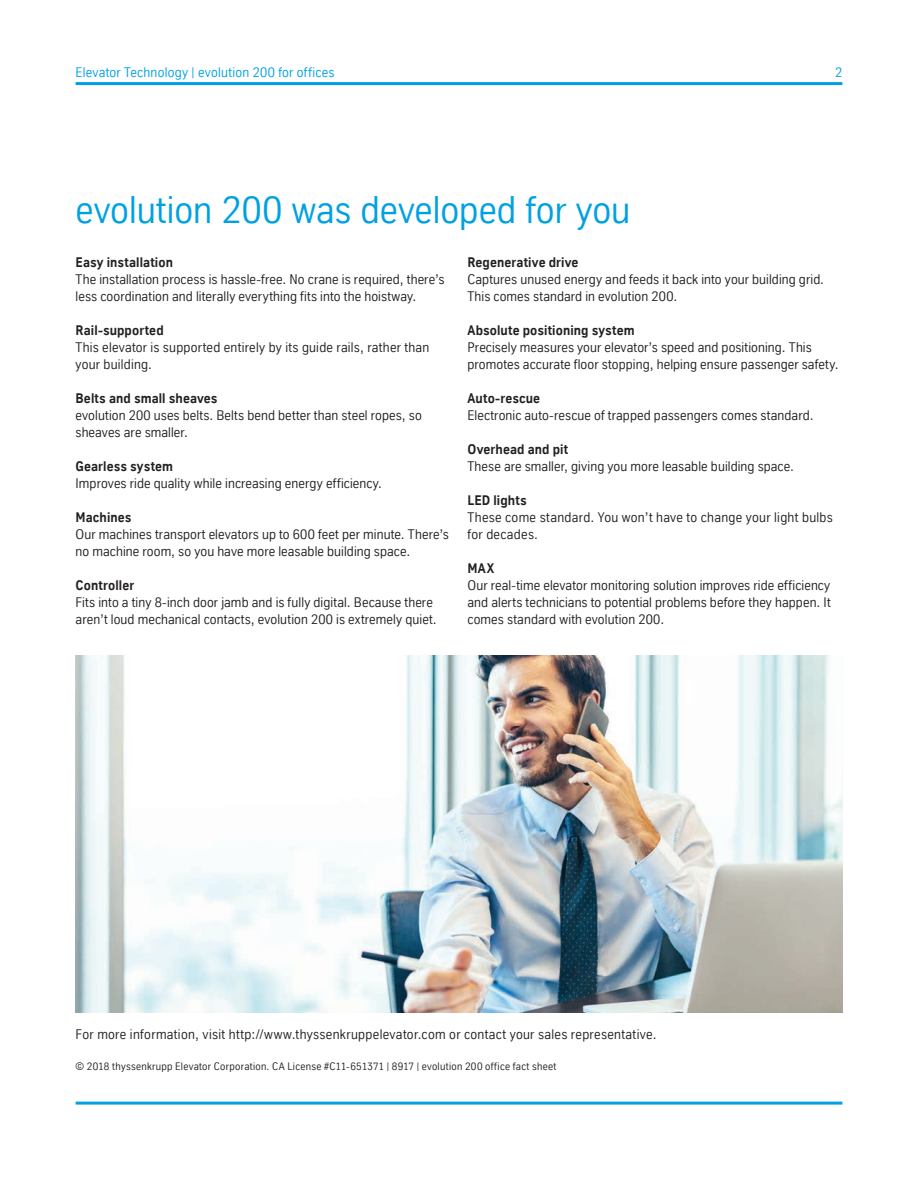
<style>
.page{position:relative;width:918px;height:1188px;background:#fff}
.page>*{position:absolute;margin:0;border:0;box-sizing:border-box;transform-origin:0 0}
.t1{font:37.5px "TK Type";color:#00a1e3}
.t2{font:13.5px/17px "TK Type";letter-spacing:.01em;color:#231f20}
.t3{font:700 13.5px "TK Type";letter-spacing:.01em;color:#231f20}
.t4{font:13.5px "TK Type";letter-spacing:.015em;color:#00a1e3}
.t5{font:10.5px "TK Type";letter-spacing:.025em;color:#231f20}
</style>
<div class="page">
<hr style="left:76px;top:1102px;width:766px;height:3px;background:#00a1e3">
<hr style="left:76px;top:82px;width:766px;height:3px;background:#00a1e3">
<img style="left:76px;top:655px;width:766px;height:358px">
<p class="t4" style="left:76px;top:64px;width:260px">Elevator Technology | evolution 200 for offices</p>
<p class="t4" style="left:835px;top:64px;width:9px">2</p>
<h1 class="t1" style="left:76px;top:189px;width:556px">evolution 200 was developed for you</h1>
<p class="t3" style="left:76px;top:255px;width:99px">Easy installation</p>
<p class="t2" style="left:76px;top:271px;width:370px">The installation process is hassle-free. No crane is required, there’s less coordination and literally everything fits into the hoistway.</p>
<p class="t3" style="left:76px;top:323px;width:90px">Rail-supported</p>
<p class="t2" style="left:76px;top:339px;width:355px">This elevator is supported entirely by its guide rails, rather than your building.</p>
<p class="t3" style="left:76px;top:391px;width:143px">Belts and small sheaves</p>
<p class="t2" style="left:76px;top:407px;width:348px">evolution 200 uses belts. Belts bend better than steel ropes, so sheaves are smaller.</p>
<p class="t3" style="left:76px;top:459px;width:99px">Gearless system</p>
<p class="t2" style="left:76px;top:475px;width:308px">Improves ride quality while increasing energy efficiency.</p>
<p class="t3" style="left:76px;top:510px;width:57px">Machines</p>
<p class="t2" style="left:76px;top:526px;width:375px">Our machines transport elevators up to 600 feet per minute. There’s no machine room, so you have more leasable building space.</p>
<p class="t3" style="left:76px;top:578px;width:60px">Controller</p>
<p class="t2" style="left:76px;top:594px;width:363px">Fits into a tiny 8-inch door jamb and is fully digital. Because there aren’t loud mechanical contacts, evolution 200 is extremely quiet.</p>
<p class="t3" style="left:468px;top:255px;width:112px">Regenerative drive</p>
<p class="t2" style="left:468px;top:271px;width:358px">Captures unused energy and feeds it back into your building grid.<br>This comes standard in evolution 200.</p>
<p class="t3" style="left:468px;top:323px;width:169px">Absolute positioning system</p>
<p class="t2" style="left:468px;top:339px;width:373px">Precisely measures your elevator’s speed and positioning. This promotes accurate floor stopping, helping ensure passenger safety.</p>
<p class="t3" style="left:468px;top:391px;width:74px">Auto-rescue</p>
<p class="t2" style="left:468px;top:407px;width:348px">Electronic auto-rescue of trapped passengers comes standard.</p>
<p class="t3" style="left:468px;top:442px;width:102px">Overhead and pit</p>
<p class="t2" style="left:468px;top:458px;width:328px">These are smaller, giving you more leasable building space.</p>
<p class="t3" style="left:468px;top:493px;width:61px">LED lights</p>
<p class="t2" style="left:468px;top:509px;width:367px">These come standard. You won’t have to change your light bulbs for decades.</p>
<p class="t3" style="left:468px;top:561px;width:28px">MAX</p>
<p class="t2" style="left:468px;top:577px;width:365px;text-align:justify">Our real-time elevator monitoring solution improves ride efficiency and alerts technicians to potential problems before they happen. It comes standard with evolution 200.</p>
<p class="t2" style="left:76px;top:1026px;width:583px">For more information, visit http://www.thyssenkruppelevator.com or contact your sales representative.</p>
<p class="t5" style="left:76px;top:1060px;width:482px">© 2018 thyssenkrupp Elevator Corporation. CA License #C11-651371 | 8917 | evolution 200 office fact sheet</p>
</div>
